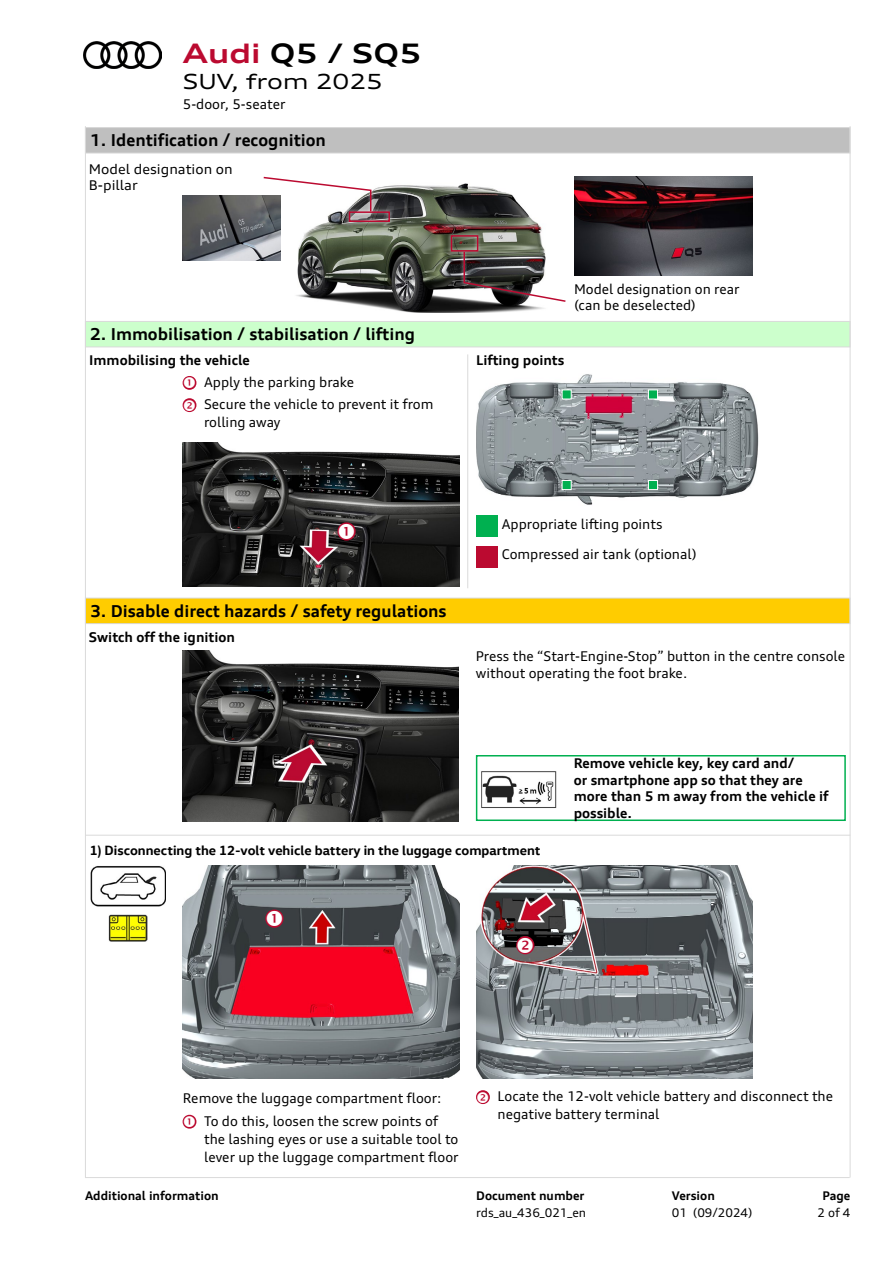
<style>
.page{position:relative;width:893px;height:1263px;background:#fff}
.page>*{position:absolute;margin:0;border:0;box-sizing:border-box;transform-origin:0 0}
.Kopfzeile_Ueberschrift{font:700 expanded 27px "Audi Type";color:#000}
.Kopfzeile_Untertitel{font:expanded 21px "Audi Type";color:#000}
.Kapiteltitel{font:700 16.5px "Audi Type";color:#000}
.Text{font:13.5px/18px "Audi Type";color:#000}
.Warntext{font:700 13.5px/16.5px "Audi Type";color:#000}
.Text_fett{font:700 13.5px "VW Head Office";color:#000}
.Text_fett-2{font:700 13.5px "Audi Type";color:#000}
.Text-2{font:13.5px/16.5px "Audi Type Screen";color:#000}
.Fusszeile_fett{font:700 12px "Audi Type";color:#000}
.Fusszeile{font:12px "Audi Type";color:#000}
.s1{color:#bb0a30}
</style>
<div class="page">
<img style="left:183px;top:442px;width:276px;height:145px">
<img style="left:183px;top:865px;width:276px;height:213px">
<img style="left:476px;top:866px;width:277px;height:212px">
<img style="left:296px;top:183px;width:248px;height:130px">
<div style="left:85px;top:598px;width:765px;height:26px;background:#fc0"></div>
<div style="left:85px;top:598px;width:765px;height:26px;border:1px solid #dadada"></div>
<img style="left:182px;top:651px;width:277px;height:170px">
<div style="left:85px;top:321px;width:765px;height:26px;background:#cfc"></div>
<div style="left:85px;top:321px;width:765px;height:26px;border:1px solid #dadada"></div>
<div style="left:85px;top:128px;width:765px;height:25px;background:#bfbfbf"></div>
<div style="left:85px;top:127px;width:765px;height:26px;border:1px solid #dadada"></div>
<hr style="left:85px;top:835px;width:765px;height:1px;background:#dadada">
<hr style="left:85px;top:126px;width:1px;height:1051px;background:#dadada">
<hr style="left:850px;top:126px;width:1px;height:1051px;background:#dadada">
<hr style="left:85px;top:1177px;width:765px;height:1px;background:#dadada">
<img style="left:476px;top:374px;width:283px;height:131px">
<div style="left:476px;top:516px;width:21px;height:21px;background:#00b050"></div>
<div style="left:476px;top:547px;width:21px;height:21px;background:#bb0a30"></div>
<div style="left:562px;top:389px;width:10px;height:10px;background:#00b050;border:1px solid #fff"></div>
<div style="left:648px;top:389px;width:10px;height:10px;background:#00b050;border:1px solid #fff"></div>
<div style="left:562px;top:480px;width:10px;height:10px;background:#00b050;border:1px solid #fff"></div>
<div style="left:648px;top:480px;width:10px;height:10px;background:#00b050;border:1px solid #fff"></div>
<img style="left:481px;top:771px;width:76px;height:37px">
<div style="left:476px;top:755px;width:370px;height:66px;border:2px solid #00b050"></div>
<hr style="left:467px;top:354px;width:1px;height:234px;background:#dadada">
<img style="left:108px;top:914px;width:39px;height:27px">
<img style="left:90px;top:866px;width:76px;height:40px">
<img style="left:183px;top:196px;width:98px;height:65px">
<img style="left:574px;top:176px;width:179px;height:99px">
<div style="left:260px;top:174px;width:133px;height:51px;background:#fff;opacity:.85"></div>
<svg style="left:262px;top:176px;width:110px;height:37px"></svg>
<div style="left:349px;top:211px;width:41px;height:11px;border:2px solid #bb0a30"></div>
<div style="left:447px;top:232px;width:122px;height:73px;background:#fff;opacity:.75"></div>
<svg style="left:463px;top:250px;width:104px;height:53px"></svg>
<div style="left:451px;top:235px;width:27px;height:17px;border:2px solid #bb0a30"></div>
<img style="left:84px;top:41px;width:78px;height:27px">
<svg style="left:267px;top:911px;width:15px;height:15px"></svg>
<svg style="left:518px;top:937px;width:15px;height:16px"></svg>
<svg style="left:339px;top:524px;width:15px;height:15px"></svg>
<p class="Kopfzeile_Ueberschrift" style="left:183px;top:37px;width:241px"><span class="s1">Audi</span> Q5 / SQ5</p>
<p class="Kopfzeile_Untertitel" style="left:183px;top:68px;width:202px">SUV, from 2025</p>
<p class="Text" style="left:183px;top:95px;width:104px">5-door, 5-seater</p>
<p class="Kapiteltitel" style="left:90px;top:130px;width:237px">1. Identification / recognition</p>
<p class="Text-2" style="left:89px;top:161px;width:145px">Model designation on<br>B-pillar</p>
<p class="Kapiteltitel" style="left:90px;top:324px;width:326px">2. Immobilisation / stabilisation / lifting</p>
<p class="Text_fett-2" style="left:89px;top:351px;width:162px">Immobilising the vehicle</p>
<p class="Text" style="left:204px;top:373px;width:152px">Apply the parking brake</p>
<p class="Text" style="left:204px;top:395px;width:231px">Secure the vehicle to prevent it from rolling away</p>
<p class="Text" style="left:574px;top:281px;width:167px;line-height:16.5px">Model designation on rear (can be deselected)</p>
<p class="Text_fett-2" style="left:476px;top:351px;width:89px">Lifting points</p>
<p class="Kapiteltitel" style="left:90px;top:601px;width:358px">3. Disable direct hazards / safety regulations</p>
<p class="Text_fett-2" style="left:89px;top:628px;width:147px">Switch off the ignition</p>
<p class="Text" style="left:502px;top:515px;width:162px">Appropriate lifting points</p>
<p class="Text" style="left:502px;top:545px;width:196px">Compressed air tank (optional)</p>
<p class="Text" style="left:476px;top:648px;width:371px;line-height:16.5px">Press the “Start-Engine-Stop” button in the centre console without operating the foot brake.</p>
<p class="Warntext" style="left:574px;top:755px;width:256px">Remove vehicle key, key card and/<br>or smartphone app so that they are more than 5 m away from the vehicle if possible.</p>
<p class="Text_fett" style="left:90px;top:841px;width:452px">1) Disconnecting the 12-volt vehicle battery in the luggage compartment</p>
<p class="Text" style="left:183px;top:1089px;width:260px">Remove the luggage compartment floor:</p>
<p class="Text" style="left:204px;top:1111px;width:256px">To do this, loosen the screw points of the lashing eyes or use a suitable tool to lever up the luggage compartment floor</p>
<p class="Text" style="left:497px;top:1087px;width:337px">Locate the 12-volt vehicle battery and disconnect the negative battery terminal</p>
<p class="Fusszeile_fett" style="left:85px;top:1188px;width:135px">Additional information</p>
<p class="Fusszeile_fett" style="left:476px;top:1188px;width:110px">Document number</p>
<p class="Fusszeile" style="left:476px;top:1205px;width:111px">rds_au_436_021_en</p>
<p class="Fusszeile_fett" style="left:672px;top:1188px;width:45px">Version</p>
<p class="Fusszeile" style="left:672px;top:1205px;width:82px">01 (09/2024)</p>
<p class="Fusszeile_fett" style="left:822px;top:1188px;width:30px">Page</p>
<p class="Fusszeile" style="left:818px;top:1205px;width:34px">2 of 4</p>
</div>
